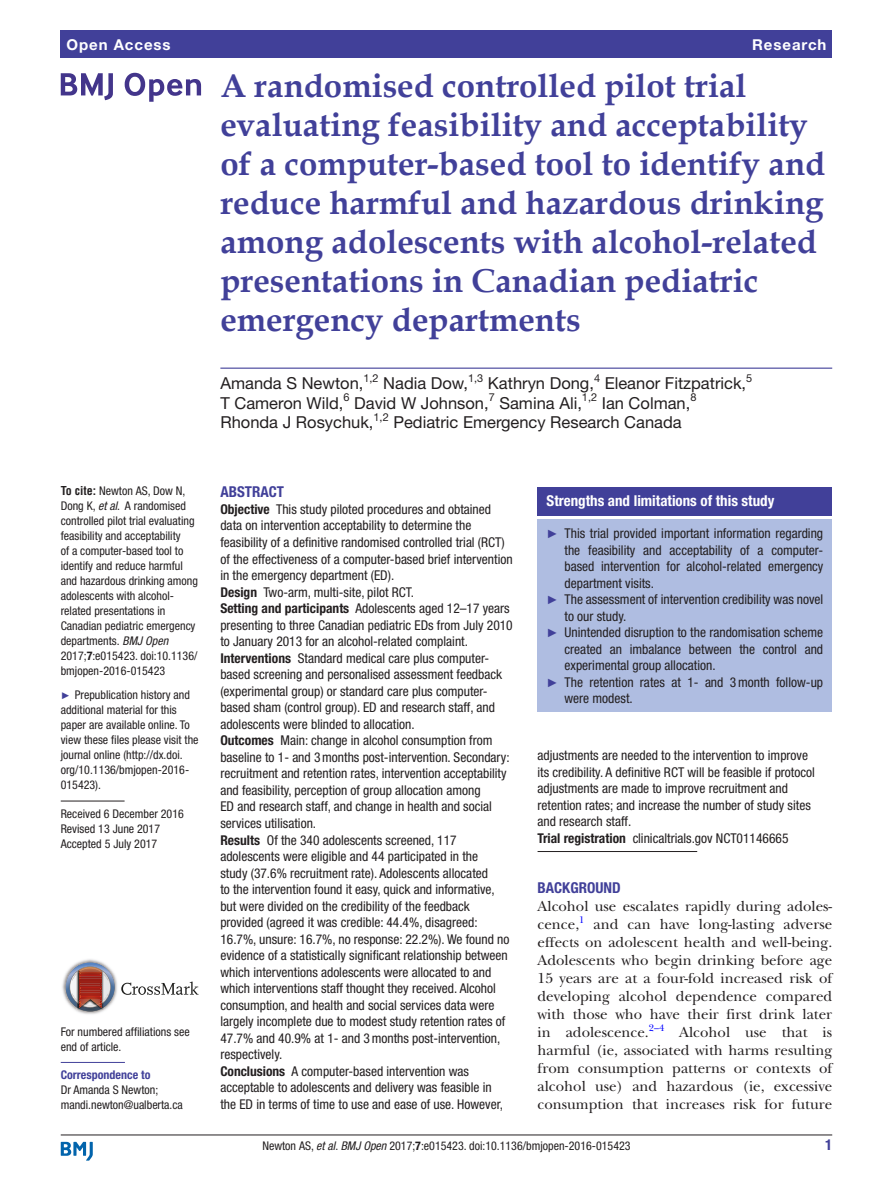
<style>
.page{position:relative;width:893px;height:1191px;background:#fff}
.page>*{position:absolute;margin:0;border:0;box-sizing:border-box;transform-origin:0 0}
.t1{font:700 33px/39px "Book Antiqua";color:#414099}
.t2{font:16.5px "Helvetica Neue LT Std";color:#231f20}
.t3{font:15px/18px "New Baskerville";color:#231f20;text-align:justify}
.t4{font:700 condensed 15px "Helvetica Neue LT Std";color:#fff}
.t5{font:700 condensed 15px "Helvetica Neue LT Std";color:#414099}
.t6{font:700 15px "Helvetica Neue LT Std";letter-spacing:.065em;color:#fff}
.t7{font:condensed 13.5px/16.5px "Helvetica Neue LT Std";color:#231f20}
.t8{font:condensed 12px/15px "Helvetica Neue LT Std";color:#231f20}
.t9{font:700 condensed 12px "Helvetica Neue LT Std";color:#414099}
.t10{font:10.95px "Helvetica Neue LT Std";color:#231f20}
.t11{font:9.9px "New Baskerville";color:#00f}
.s1{font-family:"Helvetica LT Std";font-weight:700}
.s2{font-style:italic}
.s3{font-weight:700}
.s4{font-family:"Arial";font-stretch:normal;font-size:9.75px;color:#414099}
.s5{font-family:"Arial";font-stretch:normal;font-size:12px;color:#414099}
</style>
<div class="page">
<hr style="left:61px;top:1134px;width:771px;height:1px;background:#231f20">
<svg style="left:61px;top:1141px;width:32px;height:19px"></svg>
<div style="left:61px;top:31px;width:771px;height:27px;background:#414099"></div>
<hr style="left:220px;top:367px;width:612px;height:2px;background:#414099">
<hr style="left:61px;top:800px;width:64px;height:1px;background:#231f20">
<hr style="left:61px;top:1062px;width:64px;height:1px;background:#414099">
<svg style="left:61px;top:73px;width:52px;height:27px"></svg>
<svg style="left:125px;top:73px;width:76px;height:29px"></svg>
<img style="left:62px;top:959px;width:55px;height:55px">
<svg style="left:66px;top:962px;width:49px;height:49px;background:#a78689"></svg>
<svg style="left:121px;top:981px;width:78px;height:13px"></svg>
<hr style="left:538px;top:851px;width:159px;height:1px;background:#231f20">
<div style="left:538px;top:487px;width:294px;height:28px;background:#414099"></div>
<div style="left:538px;top:519px;width:294px;height:193px;background:#afbde1"></div>
<p class="t6" style="left:66px;top:35px;width:106px">Open Access</p>
<p class="t6" style="left:752px;top:35px;width:76px">Research</p>
<p class="t1" style="left:220px;top:66px;width:606px">A randomised controlled pilot trial evaluating feasibility and acceptability of a computer-based tool to identify and reduce harmful and hazardous drinking among adolescents with alcohol-related presentations in Canadian pediatric emergency departments</p>
<p class="t2" style="left:220px;top:374px;width:145px">Amanda S Newton,</p>
<p class="t10" style="left:363px;top:371px;width:17px">1,2</p>
<p class="t2" style="left:383px;top:374px;width:86px">Nadia Dow,</p>
<p class="t10" style="left:468px;top:371px;width:17px">1,3</p>
<p class="t2" style="left:488px;top:374px;width:108px">Kathryn Dong,</p>
<p class="t10" style="left:594px;top:371px;width:8px">4</p>
<p class="t2" style="left:605px;top:374px;width:143px">Eleanor Fitzpatrick,</p>
<p class="t10" style="left:746px;top:371px;width:8px">5</p>
<p class="t2" style="left:220px;top:393px;width:125px">T Cameron Wild,</p>
<p class="t10" style="left:344px;top:391px;width:8px">6</p>
<p class="t2" style="left:354px;top:393px;width:136px">David W Johnson,</p>
<p class="t10" style="left:489px;top:391px;width:8px">7</p>
<p class="t2" style="left:499px;top:393px;width:84px">Samina Ali,</p>
<p class="t10" style="left:582px;top:391px;width:17px">1,2</p>
<p class="t2" style="left:602px;top:393px;width:90px">Ian Colman,</p>
<p class="t10" style="left:690px;top:391px;width:8px">8</p>
<p class="t2" style="left:220px;top:413px;width:155px">Rhonda J Rosychuk,</p>
<p class="t10" style="left:374px;top:410px;width:17px">1,2</p>
<p class="t2" style="left:393px;top:413px;width:290px">Pediatric Emergency Research Canada</p>
<p class="t8" style="left:61px;top:483px;width:139px"><span class="s1">To cite:</span> Newton AS, Dow N,<br>Dong K, <span class="s2">et al</span>. A randomised controlled pilot trial evaluating feasibility and acceptability<br>of a computer-based tool to identify and reduce harmful and hazardous drinking among adolescents with alcohol&shy;related presentations in<br>Canadian pediatric emergency departments. <span class="s2">BMJ Open<br></span>2017;<span class="s3">7</span>:e015423. doi:10.1136/ bmjopen-2016-015423</p>
<p class="t8" style="left:61px;top:687px;width:139px"><span class="s4">►</span> Prepublication history and additional material for this paper are available online. To view these files please visit the journal online (http://dx.doi. org/10.1136/bmjopen-2016-<br>015423).</p>
<p class="t8" style="left:61px;top:806px;width:125px">Received 6 December 2016<br>Revised 13 June 2017<br>Accepted 5 July 2017</p>
<p class="t8" style="left:61px;top:1024px;width:130px">For numbered affiliations see end of article.</p>
<p class="t9" style="left:61px;top:1067px;width:91px">Correspondence to</p>
<p class="t8" style="left:61px;top:1082px;width:124px">Dr Amanda S Newton; mandi.newton@ualberta.ca</p>
<p class="t5" style="left:220px;top:483px;width:65px">Abstract</p>
<p class="t7" style="left:220px;top:501px;width:294px"><span class="s3">Objective</span> This study piloted procedures and obtained data on intervention acceptability to determine the feasibility of a definitive randomised controlled trial (RCT) of the effectiveness of a computer-based brief intervention in the emergency department (ED).<br><span class="s3">Design</span> Two-arm, multi-site, pilot RCT.<br><span class="s3">Setting and participants</span> Adolescents aged 12–17 years presenting to three Canadian pediatric EDs from July 2010 to January 2013 for an alcohol-related complaint.<br><span class="s3">Interventions</span> Standard medical care plus computer&shy;based screening and personalised assessment feedback (experimental group) or standard care plus computer&shy;based sham (control group). ED and research staff, and adolescents were blinded to allocation.<br><span class="s3">Outcomes</span> Main: change in alcohol consumption from baseline to 1- and 3months post-intervention. Secondary: recruitment and retention rates, intervention acceptability and feasibility, perception of group allocation among<br>ED and research staff, and change in health and social services utilisation.<br><span class="s3">Results</span> Of the 340 adolescents screened, 117 adolescents were eligible and 44 participated in the<br>study (37.6% recruitment rate). Adolescents allocated<br>to the intervention found it easy, quick and informative, but were divided on the credibility of the feedback provided (agreed it was credible: 44.4%, disagreed:<br>16.7%, unsure: 16.7%, no response: 22.2%). We found no evidence of a statistically significant relationship between which interventions adolescents were allocated to and which interventions staff thought they received. Alcohol consumption, and health and social services data were largely incomplete due to modest study retention rates of 47.7% and 40.9% at 1- and 3months post-intervention, respectively.<br><span class="s3">Conclusions</span> A computer-based intervention was acceptable to adolescents and delivery was feasible in<br>the ED in terms of time to use and ease of use. However,</p>
<p class="t4" style="left:547px;top:492px;width:229px">Strengths and limitations of this study</p>
<p class="t7" style="left:547px;top:525px;width:278px"><span class="s5">►</span> This trial provided important information regarding</p>
<p class="t7" style="left:565px;top:541px;width:260px">the feasibility and acceptability of a computer-</p>
<p class="t7" style="left:565px;top:558px;width:260px">based intervention for alcohol-related emergency</p>
<p class="t7" style="left:565px;top:574px;width:91px">department visits.</p>
<p class="t7" style="left:547px;top:591px;width:278px"><span class="s5">►</span> The assessment of intervention credibility was novel</p>
<p class="t7" style="left:565px;top:607px;width:63px">to our study.</p>
<p class="t7" style="left:547px;top:624px;width:278px"><span class="s5">►</span> Unintended disruption to the randomisation scheme</p>
<p class="t7" style="left:565px;top:640px;width:260px">created an imbalance between the control and</p>
<p class="t7" style="left:565px;top:657px;width:153px">experimental group allocation.</p>
<p class="t7" style="left:547px;top:673px;width:278px"><span class="s5">►</span> The retention rates at 1- and 3month follow-up</p>
<p class="t7" style="left:565px;top:690px;width:70px">were modest.</p>
<p class="t7" style="left:538px;top:747px;width:279px">adjustments are needed to the intervention to improve its credibility. A definitive RCT will be feasible if protocol adjustments are made to improve recruitment and retention rates; and increase the number of study sites and research staff.<br><span class="s3">Trial registration</span> clinicaltrials.gov NCT01146665</p>
<p class="t5" style="left:538px;top:879px;width:83px">Background</p>
<p class="t3" style="left:538px;top:897px;width:296px">Alcohol use escalates rapidly during adoles&shy;cence,</p>
<p class="t11" style="left:579px;top:913px;width:7px">1</p>
<p class="t3" style="left:538px;top:915px;width:296px;text-indent:56px">and can have long-lasting adverse effects on adolescent health and well-being.<br>Adolescents who begin drinking before age 15 years are at a four-fold increased risk of developing alcohol dependence compared with those who have their first drink later in adolescence.<sup>2–4</sup></p>
<p class="t3" style="left:538px;top:1023px;width:296px;text-indent:142px">Alcohol use that is harmful (ie, associated with harms resulting from consumption patterns or contexts of alcohol use) and hazardous (ie, excessive consumption that increases risk for future</p>
<p class="t8" style="left:262px;top:1137px;width:370px">Newton AS, <span class="s2">et al</span>. <span class="s2">BMJ Open</span> 2017;<span class="s3">7</span>:e015423. doi:10.1136/bmjopen-2016-015423</p>
<p class="t5" style="left:825px;top:1135px;width:9px">1</p>
</div>
